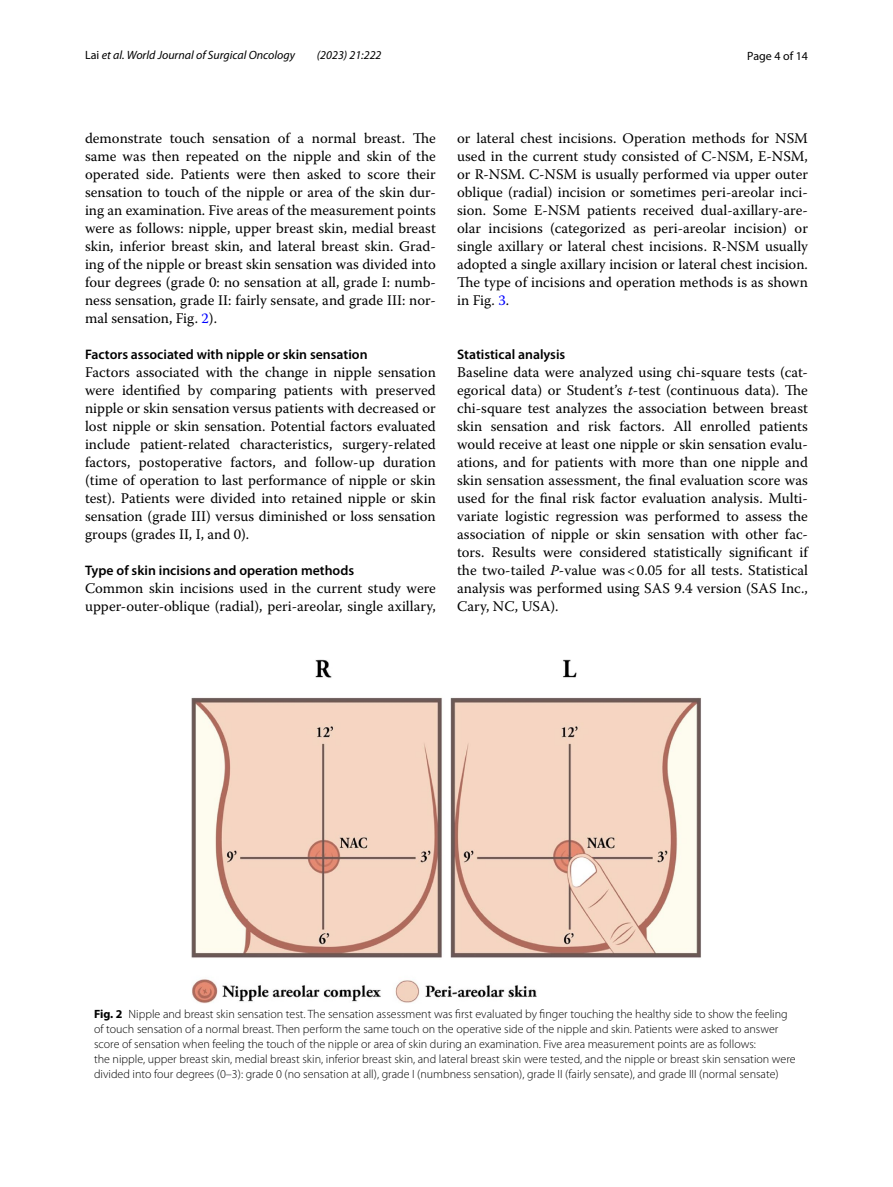
<style>
.page{position:relative;width:893px;height:1187px;background:#fff}
.page>*{position:absolute;margin:0;border:0;box-sizing:border-box;transform-origin:0 0}
.t1{font:14.7px/18px "Warnock Pro";color:#000;text-align:justify}
.t2{font:600 13.8px "Myriad Pro";color:#000}
.t3{font:300 12px/15px "Myriad Pro";color:#000}
.t4{font:italic 12px "Myriad Pro";color:#000}
.t5{font:12px "Myriad Pro";color:#000}
.s1{font-style:normal}
.s2{color:#00f}
.s3{font-style:italic}
.s4{font-weight:700}
</style>
<div class="page">
<img style="left:191px;top:659px;width:510px;height:344px">
<p class="t4" style="left:85px;top:48px;width:211px"><span class="s1">Lai</span> et al. World Journal of Surgical Oncology</p>
<p class="t4" style="left:317px;top:48px;width:66px">(2023) 21:222</p>
<p class="t5" style="left:747px;top:48px;width:62px">Page 4 of 14</p>
<p class="t1" style="left:85px;top:128px;width:352px">demonstrate touch sensation of a normal breast. The same was then repeated on the nipple and skin of the operated side. Patients were then asked to score their sensation to touch of the nipple or area of the skin dur&shy;ing an examination. Five areas of the measurement points were as follows: nipple, upper breast skin, medial breast skin, inferior breast skin, and lateral breast skin. Grad&shy;ing of the nipple or breast skin sensation was divided into four degrees (grade 0: no sensation at all, grade I: numb&shy;ness sensation, grade II: fairly sensate, and grade III: nor&shy;mal sensation, Fig. <span class="s2">2</span>).</p>
<p class="t2" style="left:85px;top:345px;width:284px">Factors associated with nipple or skin sensation</p>
<p class="t1" style="left:85px;top:362px;width:352px">Factors associated with the change in nipple sensation were identified by comparing patients with preserved nipple or skin sensation versus patients with decreased or lost nipple or skin sensation. Potential factors evaluated include patient-related characteristics, surgery-related factors, postoperative factors, and follow-up duration (time of operation to last performance of nipple or skin test). Patients were divided into retained nipple or skin sensation (grade III) versus diminished or loss sensation groups (grades II, I, and 0).</p>
<p class="t2" style="left:85px;top:561px;width:271px">Type of skin incisions and operation methods</p>
<p class="t1" style="left:85px;top:578px;width:352px">Common skin incisions used in the current study were upper-outer-oblique (radial), peri-areolar, single axillary,</p>
<p class="t1" style="left:457px;top:128px;width:352px">or lateral chest incisions. Operation methods for NSM used in the current study consisted of C-NSM, E-NSM, or R-NSM. C-NSM is usually performed via upper outer oblique (radial) incision or sometimes peri-areolar inci&shy;sion. Some E-NSM patients received dual-axillary-are&shy;olar incisions (categorized as peri-areolar incision) or single axillary or lateral chest incisions. R-NSM usually adopted a single axillary incision or lateral chest incision.<br>The type of incisions and operation methods is as shown in Fig. <span class="s2">3</span>.</p>
<p class="t2" style="left:457px;top:345px;width:110px">Statistical analysis</p>
<p class="t1" style="left:457px;top:362px;width:352px">Baseline data were analyzed using chi-square tests (cat&shy;egorical data) or Student’s <span class="s3">t</span>-test (continuous data). The chi-square test analyzes the association between breast skin sensation and risk factors. All enrolled patients would receive at least one nipple or skin sensation evalu&shy;ations, and for patients with more than one nipple and skin sensation assessment, the final evaluation score was used for the final risk factor evaluation analysis. Multi&shy;variate logistic regression was performed to assess the association of nipple or skin sensation with other fac&shy;tors. Results were considered statistically significant if the two-tailed <span class="s3">P</span>-value was&lt;0.05 for all tests. Statistical analysis was performed using SAS 9.4 version (SAS Inc., Cary, NC, USA).</p>
<p class="t3" style="left:94px;top:1006px;width:703px"><span class="s4">Fig. 2</span> Nipple and breast skin sensation test. The sensation assessment was first evaluated by finger touching the healthy side to show the feeling of touch sensation of a normal breast. Then perform the same touch on the operative side of the nipple and skin. Patients were asked to answer score of sensation when feeling the touch of the nipple or area of skin during an examination. Five area measurement points are as follows:<br>the nipple, upper breast skin, medial breast skin, inferior breast skin, and lateral breast skin were tested, and the nipple or breast skin sensation were divided into four degrees (0–3): grade 0 (no sensation at all), grade I (numbness sensation), grade II (fairly sensate), and grade III (normal sensate)</p>
</div>
